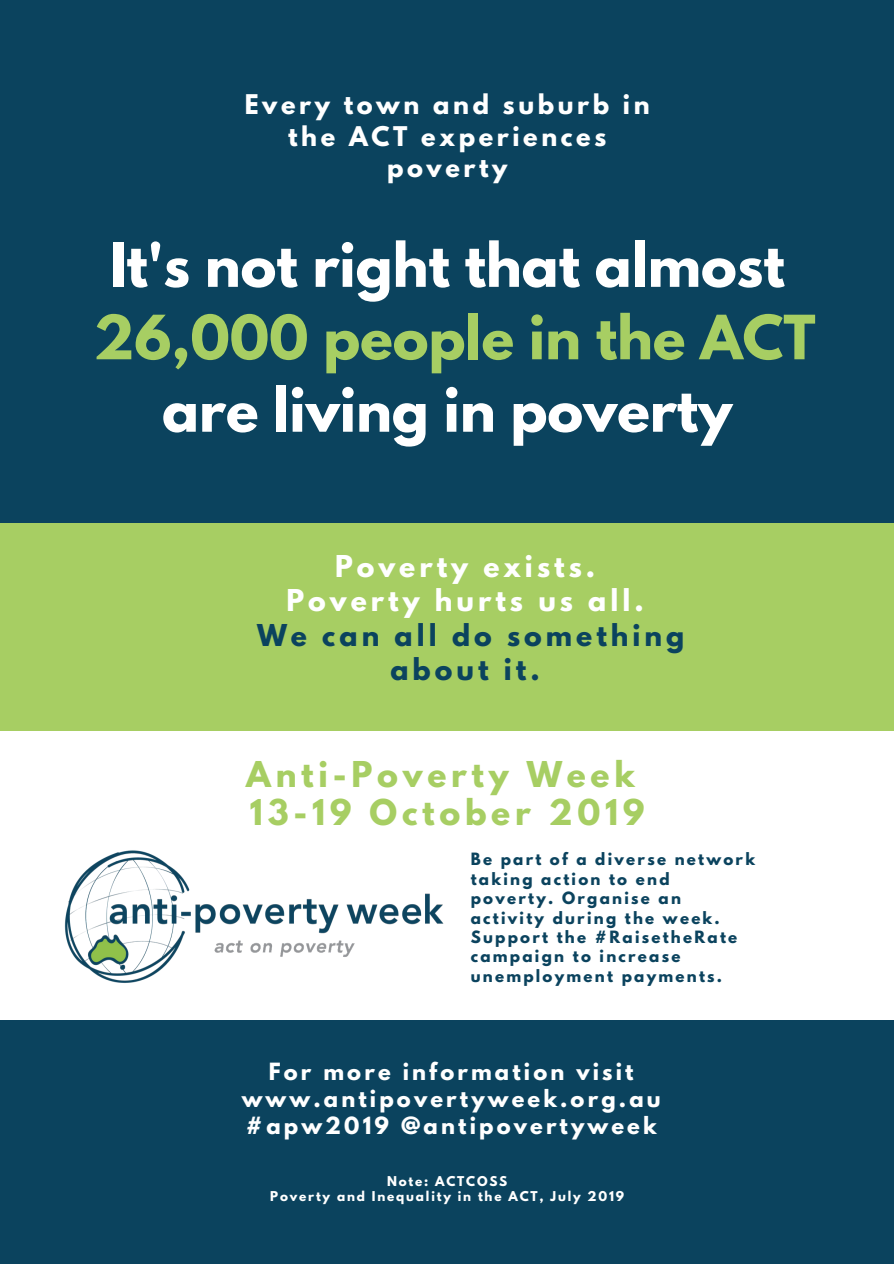
<style>
.page{position:relative;width:894px;height:1264px;background:#fff}
.page>*{position:absolute;margin:0;border:0;box-sizing:border-box;transform-origin:0 0}
.t1{font:700 54px "League Spartan";color:#fff}
.t2{font:700 54px "League Spartan";color:#a7ce63}
.t3{font:700 31.5px/37.5px "League Spartan";letter-spacing:.15em;color:#a7ce63}
.t4{font:700 26.7px/34.7px "League Spartan";letter-spacing:.15em;color:#fff;text-align:center}
.t5{font:700 26.7px/34.7px "League Spartan";letter-spacing:.15em;color:#0b435e;text-align:center}
.t6{font:700 24px/31.3px "League Spartan";letter-spacing:.15em;color:#fff;text-align:center}
.t7{font:700 21px/26.8px "League Spartan";letter-spacing:.15em;color:#fff;text-align:center}
.t8{font:700 15px/19.4px "League Spartan";letter-spacing:.15em;color:#0b435e}
.t9{font:700 12px/15.5px "League Spartan";letter-spacing:.15em;color:#fff;text-align:center}
</style>
<div class="page">
<div style="left:0;top:0;width:893px;height:1263px;background:#0b435e"></div>
<div style="left:0;top:523px;width:893px;height:208px;background:#a7ce63"></div>
<div style="left:0;top:731px;width:893px;height:288px;background:#fff"></div>
<img style="left:64px;top:850px;width:380px;height:133px">
<h3 class="t6" style="left:245px;top:92px;width:406px">Every town and suburb in the ACT experiences poverty</h3>
<h1 class="t1" style="left:110px;top:238px;width:676px">It's not right that almost</h1>
<h1 class="t2" style="left:94px;top:311px;width:723px">26,000 people in the ACT</h1>
<h1 class="t1" style="left:162px;top:383px;width:571px">are living in poverty</h1>
<h3 class="t4" style="left:286px;top:552px;width:358px">Poverty exists.<br>Poverty hurts us all.</h3>
<h3 class="t5" style="left:257px;top:621px;width:429px">We can all do something about it.</h3>
<h2 class="t3" style="left:246px;top:759px;width:399px">Anti-Poverty Week<br>13-19 October 2019</h2>
<p class="t8" style="left:470px;top:851px;width:286px">Be part of a diverse network taking action to end poverty. Organise an activity during the week.<br>Support the #RaisetheRate campaign to increase unemployment payments.</p>
<h3 class="t7" style="left:242px;top:1060px;width:420px">For more information visit www.antipovertyweek.org.au #apw2019 @antipovertyweek</h3>
<p class="t9" style="left:270px;top:1174px;width:355px">Note: ACTCOSS<br>Poverty and Inequality in the ACT, July 2019</p>
</div>
